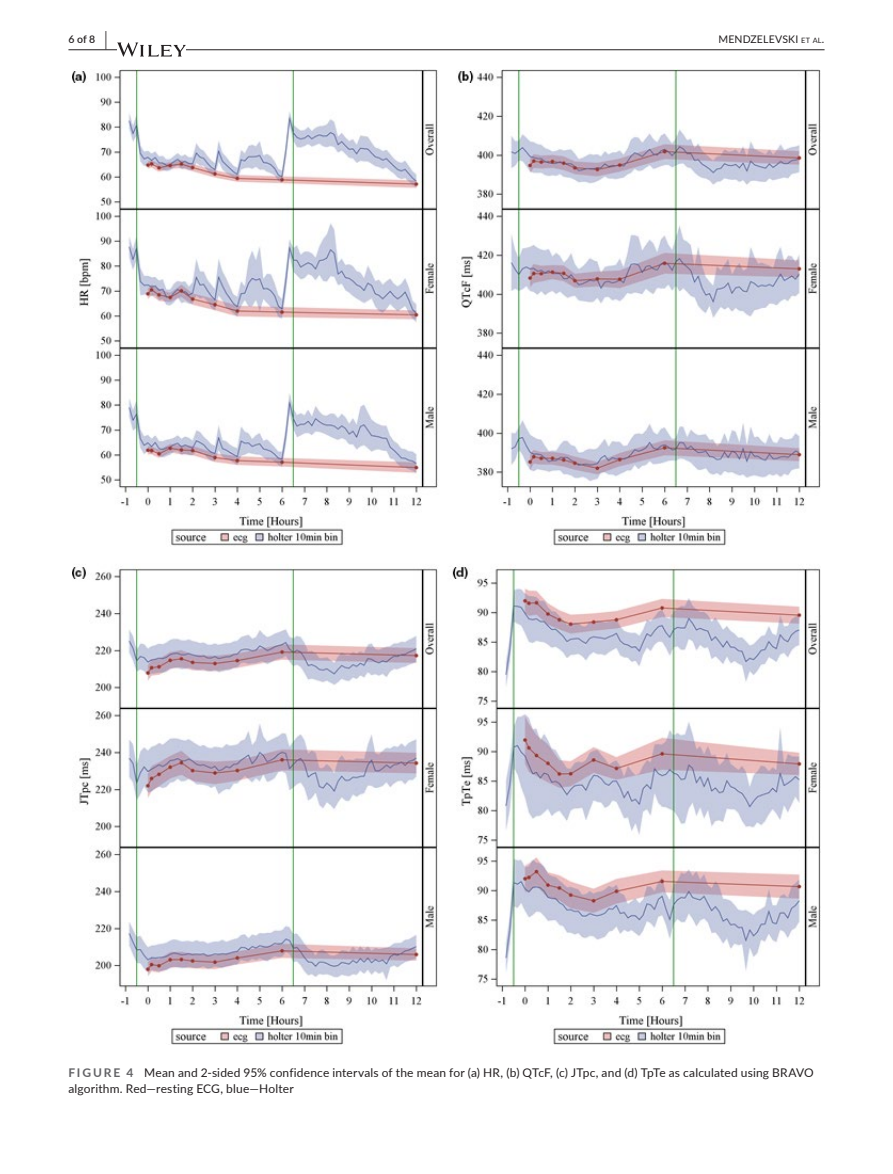
<style>
.page{position:relative;width:893px;height:1174px;background:#fff}
.page>*{position:absolute;margin:0;border:0;box-sizing:border-box;transform-origin:0 0}
.t1{font:12px/16.5px "Lato";letter-spacing:.015em;color:#231f20}
.t2{font:10.5px "Lato";letter-spacing:.015em;color:#231f20}
.t3{font:600 10.5px "Lato";color:#231f20}
.s1{font-size:19.5px}
.s2{font-size:7.35px}
.s3{font-weight:700;color:#636366}
</style>
<div class="page">
<hr style="left:68px;top:49px;width:756px;height:1px;background:#231f20">
<svg style="left:117px;top:42px;width:69px;height:15px"></svg>
<img style="left:72px;top:69px;width:749px;height:975px">
<p class="t3" style="left:68px;top:31px;width:40px">6 of 8 <span class="s1">|</span></p>
<p class="t2" style="left:719px;top:31px;width:107px">MENDZELEVSKI <span class="s2">et al</span>.</p>
<p class="t1" style="left:68px;top:1063px;width:747px"><span class="s3">FIGURE 4</span> Mean and 2-sided 95% confidence intervals of the mean for (a) HR, (b) QTcF, (c) JTpc, and (d) TpTe as calculated using BRAVO algorithm. Red—resting ECG, blue—Holter</p>
</div>
